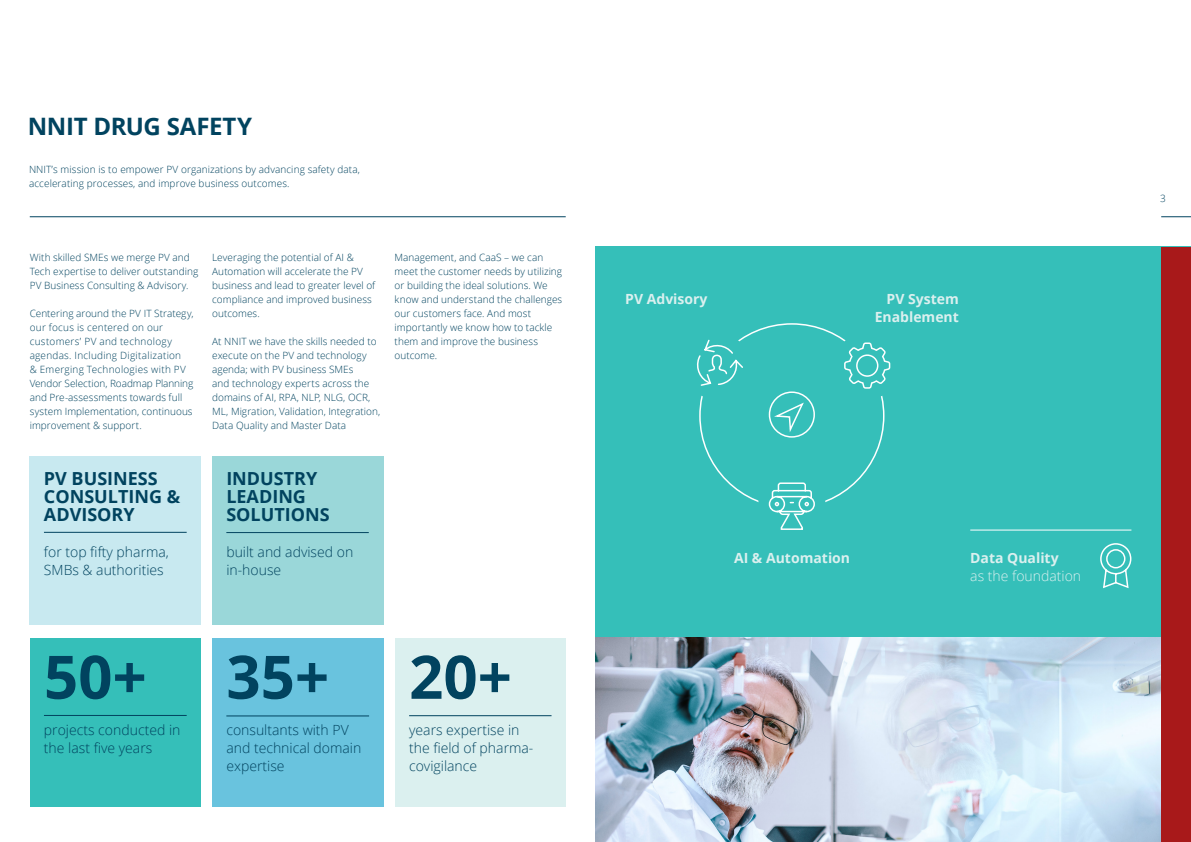
<style>
.page{position:relative;width:1191px;height:842px;background:#fff}
.page>*{position:absolute;margin:0;border:0;box-sizing:border-box;transform-origin:0 0}
.t1{font:700 60px "Open Sans";color:#01435f}
.Headline{font:700 24px "Open Sans";letter-spacing:-.015em;color:#01435f}
.t2{font:700 18px "Open Sans";color:#01435f}
.t3{font:300 14px/18px "Open Sans";color:#01435f}
.t4{font:700 14px "Open Sans";color:#dbf0ef}
.t5{font:300 14px "Open Sans";color:#dbf0ef}
.Bodycopy{font:300 10px/14px "Open Sans";letter-spacing:.005em;color:#01435f}
.Bodycopy-2{font:300 10px/14px "Open Sans";letter-spacing:.025em;color:#01435f}
.Body_text{font:300 10px/14px "Open Sans";letter-spacing:.01em;color:#01435f}
</style>
<div class="page">
<hr style="left:30px;top:217px;width:536px;height:1px;background:#01435f">
<img style="left:595px;top:637px;width:566px;height:205px">
<div style="left:595px;top:247px;width:596px;height:390px;background:#35bfb9"></div>
<div style="left:30px;top:457px;width:171px;height:168px;background:#c8e9f0"></div>
<div style="left:30px;top:639px;width:170px;height:168px;background:#35bfb9"></div>
<div style="left:212px;top:457px;width:171px;height:168px;background:#9ad7d9"></div>
<div style="left:212px;top:639px;width:171px;height:168px;background:#69c3de"></div>
<div style="left:395px;top:639px;width:171px;height:168px;background:#dbf0ef"></div>
<hr style="left:44px;top:532px;width:143px;height:1px;background:#01435f">
<hr style="left:44px;top:715px;width:143px;height:1px;background:#01435f">
<hr style="left:226px;top:716px;width:143px;height:1px;background:#01435f">
<hr style="left:409px;top:715px;width:142px;height:1px;background:#01435f">
<hr style="left:970px;top:530px;width:161px;height:1px;background:#fff">
<hr style="left:226px;top:532px;width:143px;height:1px;background:#01435f">
<svg style="left:1100px;top:543px;width:32px;height:46px"></svg>
<svg style="left:768px;top:391px;width:47px;height:47px"></svg>
<svg style="left:768px;top:482px;width:47px;height:48px"></svg>
<svg style="left:844px;top:342px;width:47px;height:47px"></svg>
<svg style="left:696px;top:338px;width:48px;height:48px"></svg>
<div style="left:1161px;top:247px;width:30px;height:595px;background:#a8191a"></div>
<hr style="left:1161px;top:217px;width:30px;height:1px;background:#01435f">
<p class="Headline" style="left:28px;top:110px;width:226px">NNIT DRUG SAFETY</p>
<p class="Body_text" style="left:29px;top:162px;width:332px">NNIT’s mission is to empower PV organizations by advancing safety data, accelerating processes, and improve business outcomes.</p>
<p class="Bodycopy" style="left:30px;top:250px;width:170px">With skilled SMEs we merge PV and<br>Tech expertise to deliver outstanding<br>PV Business Consulting &amp; Advisory.</p>
<p class="Bodycopy-2" style="left:30px;top:306px;width:165px">Centering around the PV IT Strategy, our focus is centered on our customers’ PV and technology agendas. Including Digitalization</p>
<p class="Bodycopy" style="left:30px;top:362px;width:165px">&amp; Emerging Technologies with PV<br>Vendor Selection, Roadmap Planning and Pre-assessments towards full system Implementation, continuous improvement &amp; support.</p>
<p class="Bodycopy" style="left:212px;top:250px;width:165px">Leveraging the potential of AI &amp;<br>Automation will accelerate the PV business and lead to greater level of compliance and improved business outcomes.</p>
<p class="Bodycopy" style="left:212px;top:334px;width:170px">At NNIT we have the skills needed to execute on the PV and technology agenda; with PV business SMEs<br>and technology experts across the domains of AI, RPA, NLP, NLG, OCR, ML, Migration, Validation, Integration, Data Quality and Master Data</p>
<p class="Bodycopy" style="left:394px;top:250px;width:169px">Management, and CaaS – we can meet the customer needs by utilizing or building the ideal solutions. We know and understand the challenges our customers face. And most importantly we know how to tackle them and improve the business outcome.</p>
<p class="t2" style="left:44px;top:465px;width:115px">PV BUSINESS</p>
<p class="t2" style="left:44px;top:483px;width:138px">CONSULTING &amp;</p>
<p class="t2" style="left:44px;top:501px;width:92px">ADVISORY</p>
<p class="t3" style="left:44px;top:542px;width:126px">for top fifty pharma,<br>SMBs &amp; authorities</p>
<p class="t2" style="left:226px;top:465px;width:92px">INDUSTRY</p>
<p class="t2" style="left:226px;top:483px;width:81px">LEADING</p>
<p class="t2" style="left:226px;top:501px;width:105px">SOLUTIONS</p>
<p class="t3" style="left:226px;top:542px;width:128px">built and advised on in-house</p>
<p class="t1" style="left:44px;top:635px;width:104px">50+</p>
<p class="t3" style="left:44px;top:720px;width:138px">projects conducted in the last five years</p>
<p class="t1" style="left:226px;top:635px;width:104px">35+</p>
<p class="t3" style="left:226px;top:720px;width:124px">consultants with PV</p>
<p class="t3" style="left:226px;top:738px;width:136px">and technical domain expertise</p>
<p class="t1" style="left:409px;top:635px;width:104px">20+</p>
<p class="t3" style="left:409px;top:720px;width:112px">years expertise in</p>
<p class="t3" style="left:409px;top:738px;width:126px">the field of pharma-</p>
<p class="t3" style="left:409px;top:756px;width:70px">covigilance</p>
<p class="t4" style="left:625px;top:289px;width:84px">PV Advisory</p>
<p class="t4" style="left:886px;top:289px;width:74px">PV System</p>
<p class="t4" style="left:874px;top:307px;width:86px">Enablement</p>
<p class="t4" style="left:734px;top:548px;width:118px">AI &amp; Automation</p>
<p class="t4" style="left:970px;top:548px;width:90px">Data Quality</p>
<p class="t5" style="left:970px;top:566px;width:112px">as the foundation</p>
<p class="Bodycopy" style="left:1160px;top:191px;width:7px">3</p>
</div>
